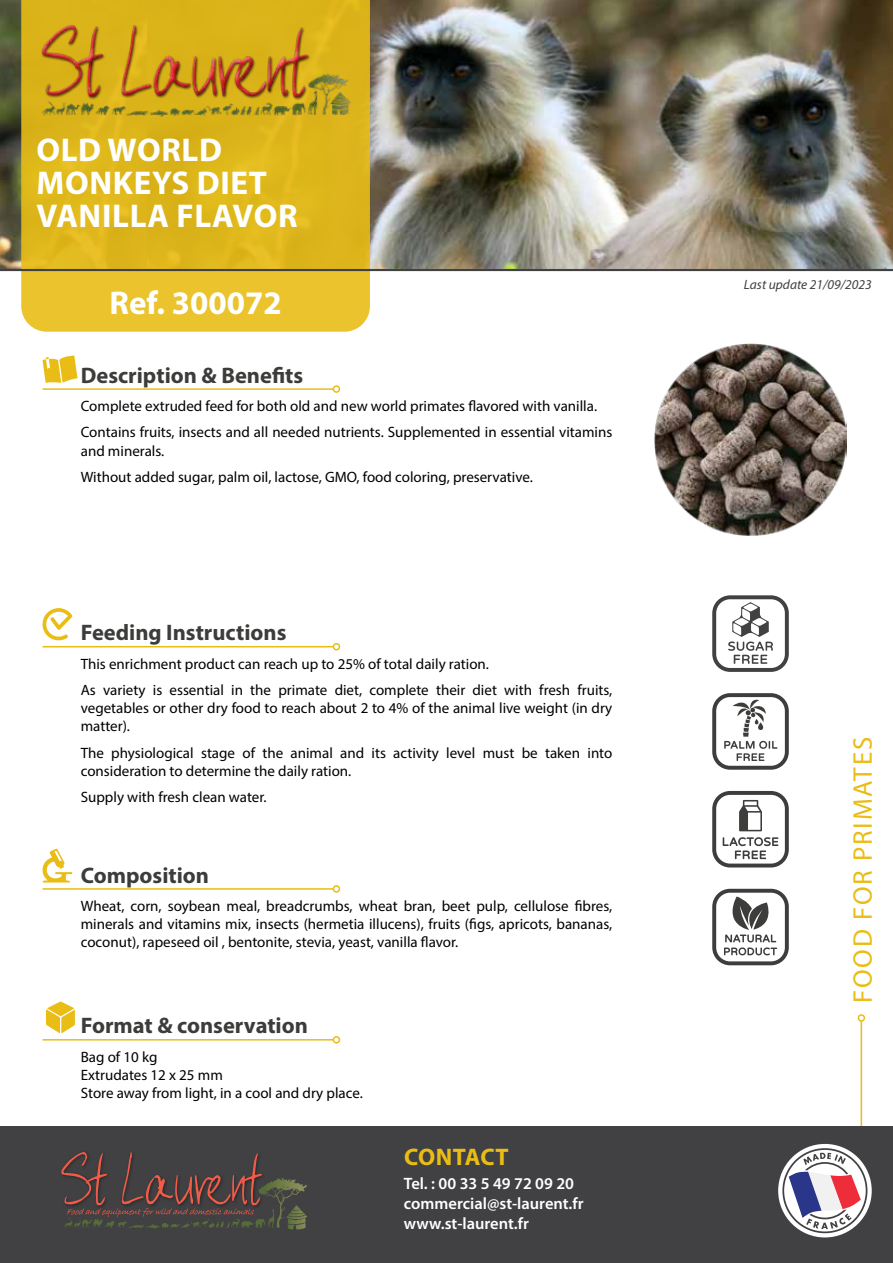
<style>
.page{position:relative;width:893px;height:1263px;background:#fff}
.page>*{position:absolute;margin:0;border:0;box-sizing:border-box;transform-origin:0 0}
.t1{font:700 33px/33px "Myriad Pro";letter-spacing:.02em;color:#fff}
.t2{font:700 33px "Myriad Pro";color:#fff}
.t3{font:27px "Myriad Pro";letter-spacing:.07em;color:#e9bd15}
.t4{font:700 24px "Myriad Pro";letter-spacing:.005em;color:#e9bd15}
.t5{font:700 22.5px "Myriad Pro";color:#3c3c3b}
.t6{font:600 16.5px/19.8px "Myriad Pro";color:#fff}
.t7{font:15px/18px "Myriad Pro";color:#000}
.t8{font:italic 13.5px "Myriad Pro";color:#414042}
</style>
<div class="page">
<img style="left:0;top:0;width:21px;height:269px">
<img style="left:370px;top:0;width:523px;height:269px">
<hr style="left:861px;top:1021px;width:1px;height:117px;background:#e9bd15">
<div style="left:858px;top:1014px;width:7px;height:8px;border:2px solid #e9bd15;border-radius:50%"></div>
<svg style="left:21px;top:0;width:349px;height:332px;background:#e0b920"></svg>
<div style="left:0;top:1127px;width:893px;height:136px;background:#414042"></div>
<hr style="left:0;top:269px;width:893px;height:2px;background:#414042">
<svg style="left:61px;top:1152px;width:245px;height:77px"></svg>
<img style="left:655px;top:344px;width:191px;height:191px">
<hr style="left:43px;top:888px;width:290px;height:2px;background:#e9bd15">
<div style="left:333px;top:885px;width:7px;height:8px;border:2px solid #e9bd15;border-radius:50%"></div>
<svg style="left:42px;top:848px;width:30px;height:34px"></svg>
<hr style="left:43px;top:1039px;width:290px;height:1px;background:#e9bd15">
<div style="left:333px;top:1036px;width:7px;height:7px;border:2px solid #e9bd15;border-radius:50%"></div>
<svg style="left:46px;top:1001px;width:29px;height:32px"></svg>
<svg style="left:42px;top:608px;width:31px;height:33px"></svg>
<hr style="left:43px;top:646px;width:290px;height:1px;background:#e9bd15">
<div style="left:333px;top:643px;width:7px;height:7px;border:2px solid #e9bd15;border-radius:50%"></div>
<img style="left:36px;top:21px;width:319px;height:96px">
<svg style="left:43px;top:356px;width:35px;height:27px"></svg>
<hr style="left:43px;top:388px;width:290px;height:2px;background:#e9bd15">
<div style="left:333px;top:385px;width:7px;height:8px;border:2px solid #e9bd15;border-radius:50%"></div>
<div style="left:778px;top:1144px;width:94px;height:93px;background:#fff;border-radius:50%"></div>
<svg style="left:782px;top:1148px;width:85px;height:85px"></svg>
<svg style="left:712px;top:595px;width:77px;height:77px"></svg>
<svg style="left:712px;top:693px;width:77px;height:77px"></svg>
<svg style="left:712px;top:791px;width:77px;height:76px"></svg>
<svg style="left:712px;top:889px;width:77px;height:76px"></svg>
<h1 class="t1" style="left:36px;top:132px;width:263px">OLD WORLD<br>MONKEYS DIET<br>VANILLA FLAVOR</h1>
<h1 class="t2" style="left:110px;top:281px;width:174px">Ref. 300072</h1>
<h3 class="t5" style="left:81px;top:360px;width:224px">Description &amp; Benefits</h3>
<p class="t7" style="left:81px;top:392px;width:533px;line-height:26.5px">Complete extruded feed for both old and new world primates flavored with vanilla.<br>Contains fruits, insects and all needed nutrients. Supplemented in essential vitamins</p>
<p class="t7" style="left:81px;top:437px;width:454px;line-height:26.5px">and minerals.<br>Without added sugar, palm oil, lactose, GMO, food coloring, preservative.</p>
<h3 class="t5" style="left:81px;top:618px;width:207px">Feeding Instructions</h3>
<p class="t7" style="left:81px;top:650px;width:533px;line-height:26.5px">This enrichment product can reach up to 25% of total daily ration.<br>As variety is essential in the primate diet, complete their diet with fresh fruits,</p>
<p class="t7" style="left:81px;top:699px;width:533px">vegetables or other dry food to reach about 2 to 4% of the animal live weight (in dry matter).</p>
<p class="t7" style="left:81px;top:743px;width:533px">The physiological stage of the animal and its activity level must be taken into consideration to determine the daily ration.</p>
<p class="t7" style="left:81px;top:788px;width:187px">Supply with fresh clean water.</p>
<h3 class="t5" style="left:81px;top:860px;width:130px">Composition</h3>
<p class="t7" style="left:81px;top:896px;width:533px;text-align:justify">Wheat, corn, soybean meal, breadcrumbs, wheat bran, beet pulp, cellulose fibres, minerals and vitamins mix, insects (hermetia illucens), fruits (figs, apricots, bananas, coconut), rapeseed oil , bentonite, stevia, yeast, vanilla flavor.</p>
<h3 class="t5" style="left:81px;top:1011px;width:229px">Format &amp; conservation</h3>
<p class="t7" style="left:81px;top:1047px;width:284px">Bag of 10 kg<br>Extrudates 12 x 25 mm<br>Store away from light, in a cool and dry place.</p>
<h3 class="t4" style="left:404px;top:1141px;width:106px">CONTACT</h3>
<p class="t6" style="left:404px;top:1173px;width:181px">Tel. : 00 33 5 49 72 09 20 commercial@st-laurent.fr www.st-laurent.fr</p>
<p class="t8" style="left:744px;top:276px;width:129px">Last update 21/09/2023</p>
<h2 class="t3" style="left:846px;top:1003px;width:268px;rotate:-90deg">FOOD FOR PRIMATES</h2>
</div>
